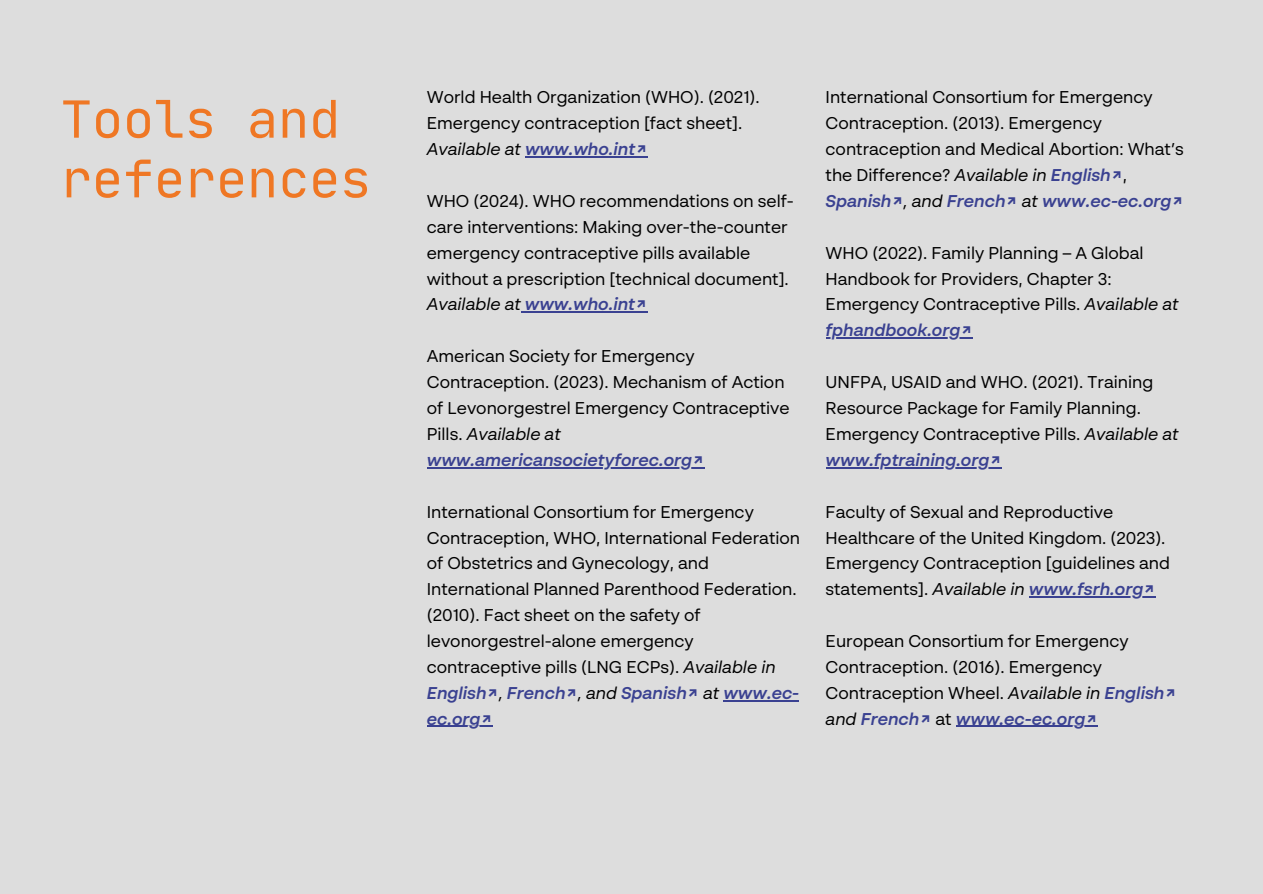
<style>
.page{position:relative;width:1263px;height:894px;background:#fff}
.page>*{position:absolute;margin:0;border:0;box-sizing:border-box;transform-origin:0 0}
.t1{font:51.75px/59.7px "Jet Brains Mono";color:#ef7724}
.t2{font:17.1px/25.8px "BR Sonoma";color:#000}
.t3{font:italic 600 17.1px "BR Sonoma";color:#3a4191}
.s1{font-style:italic}
.s2{font-weight:600;font-style:italic;color:#3a4191}
</style>
<div class="page">
<div style="left:0;top:0;width:1263px;height:893px;background:#ddd"></div>
<hr style="left:525px;top:156px;width:122px;height:1px;background:#3a4191">
<hr style="left:521px;top:311px;width:126px;height:1px;background:#3a4191">
<hr style="left:427px;top:467px;width:265px;height:1px;background:#3a4191">
<svg style="left:692px;top:467px;width:12px;height:1px"></svg>
<hr style="left:723px;top:699px;width:76px;height:2px;background:#3a4191">
<hr style="left:427px;top:725px;width:66px;height:1px;background:#3a4191">
<hr style="left:826px;top:337px;width:146px;height:1px;background:#3a4191">
<hr style="left:826px;top:467px;width:175px;height:1px;background:#3a4191">
<hr style="left:1029px;top:596px;width:126px;height:1px;background:#3a4191">
<hr style="left:956px;top:725px;width:141px;height:1px;background:#3a4191">
<h1 class="t1" style="left:61px;top:89px;width:312px">Tools and references</h1>
<p class="t2" style="left:427px;top:86px;width:334px">World Health Organization (WHO). (2021).<br>Emergency contraception [fact sheet].<br><span class="s1">Available at</span> <span class="s2">www.who.int↗</span></p>
<p class="t2" style="left:427px;top:189px;width:369px">WHO (2024). WHO recommendations on self&shy;care interventions: Making over-the-counter emergency contraceptive pills available without a prescription [technical document].<br><span class="s1">Available at</span> <span class="s2">www.who.int↗</span></p>
<p class="t2" style="left:427px;top:344px;width:364px">American Society for Emergency Contraception. (2023). Mechanism of Action of Levonorgestrel Emergency Contraceptive Pills. <span class="s1">Available at</span></p>
<p class="t3" style="left:427px;top:452px;width:279px">www.americansocietyforec.org↗</p>
<p class="t2" style="left:427px;top:500px;width:375px">International Consortium for Emergency Contraception, WHO, International Federation of Obstetrics and Gynecology, and International Planned Parenthood Federation. (2010). Fact sheet on the safety of</p>
<p class="t2" style="left:427px;top:629px;width:374px">levonorgestrel-alone emergency contraceptive pills (LNG ECPs). <span class="s1">Available in<br></span><span class="s2">English↗</span><span class="s1">,</span> <span class="s2">French↗</span><span class="s1">, and</span> <span class="s2">Spanish↗</span> <span class="s1">at</span> <span class="s2">www.ec-</span></p>
<p class="t3" style="left:427px;top:711px;width:67px">ec.org↗</p>
<p class="t2" style="left:826px;top:86px;width:360px">International Consortium for Emergency Contraception. (2013). Emergency contraception and Medical Abortion: What’s the Difference? <span class="s1">Available in</span> <span class="s2">English↗</span>, <span class="s2">Spanish↗</span><span class="s1">, and</span> <span class="s2">French↗</span> <span class="s1">at</span> <span class="s2">www.ec-ec.org↗</span></p>
<p class="t2" style="left:826px;top:241px;width:354px">WHO (2022). Family Planning – A Global<br>Handbook for Providers, Chapter 3:<br>Emergency Contraceptive Pills. <span class="s1">Available at</span></p>
<p class="t3" style="left:826px;top:323px;width:148px">fphandbook.org↗</p>
<p class="t2" style="left:826px;top:370px;width:354px">UNFPA, USAID and WHO. (2021). Training Resource Package for Family Planning.<br>Emergency Contraceptive Pills. <span class="s1">Available at </span><span class="s2">www.fptraining.org↗</span></p>
<p class="t2" style="left:826px;top:500px;width:346px">Faculty of Sexual and Reproductive Healthcare of the United Kingdom. (2023).<br>Emergency Contraception [guidelines and statements]. <span class="s1">Available in</span> <span class="s2">www.fsrh.org↗</span></p>
<p class="t2" style="left:826px;top:629px;width:352px">European Consortium for Emergency Contraception. (2016). Emergency Contraception Wheel. <span class="s1">Available in</span> <span class="s2">English↗ </span><span class="s1">and</span> <span class="s2">French↗</span> at <span class="s2">www.ec-ec.org↗</span></p>
</div>
